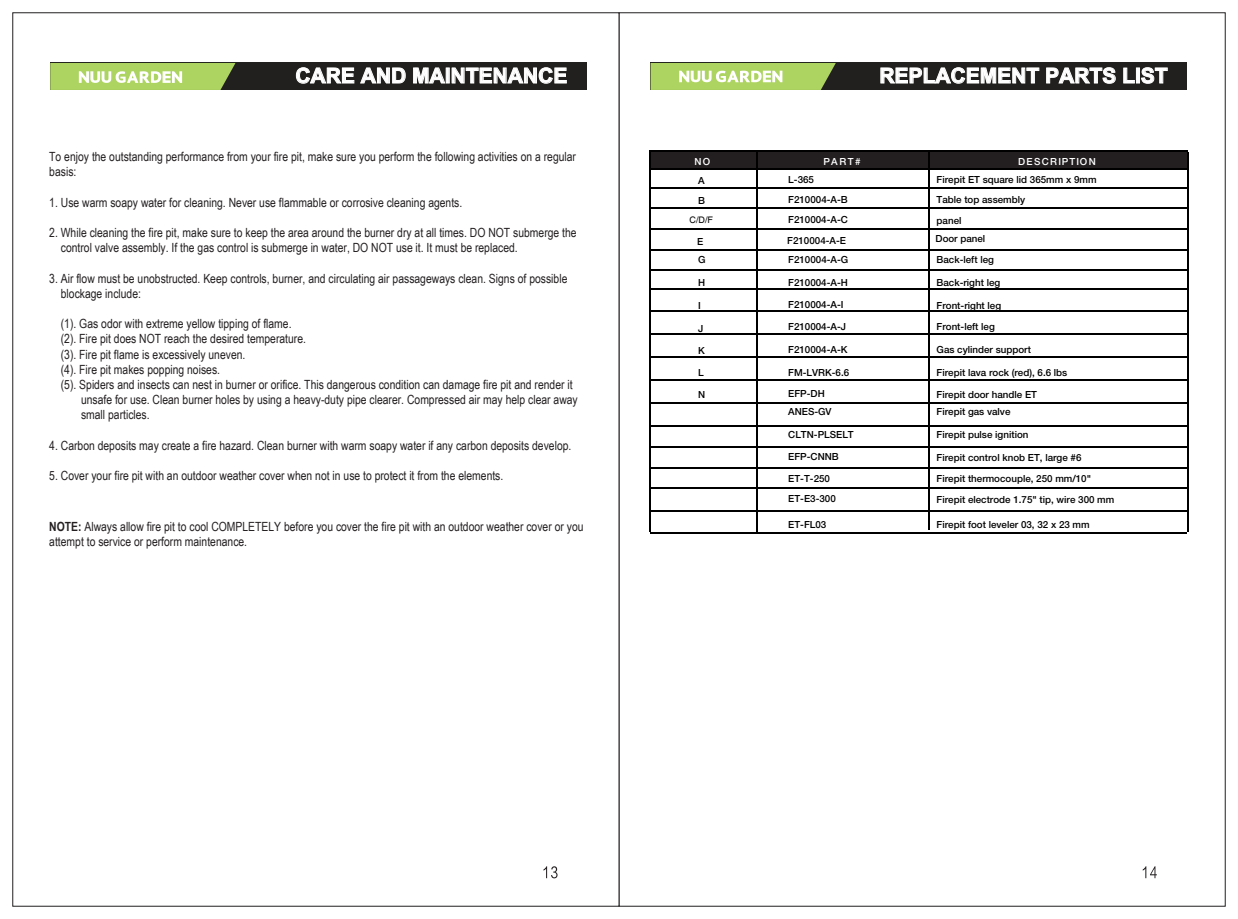
<style>
.page{position:relative;width:1238px;height:919px;background:#fff}
.page>*{position:absolute;margin:0;border:0;box-sizing:border-box;transform-origin:0 0}
.t1{font:700 21px "Arial";color:#fff}
.t2{font:700 18px "Arial";color:#fff}
.t3{font:12.6px/15.1px "Arial Narrow";color:#231f20}
.t4{font:500 9.75px/19.5px "Helvetica Neue LT Std";color:#000}
.t5{font:500 9.75px "Helvetica Neue LT Std";letter-spacing:.13em;color:#fff}
.t6{font:9px "Helvetica";color:#030303}
.s1{font-weight:700}
</style>
<div class="page">
<div style="left:618px;top:13px;width:607px;height:893px;background:#fff;border:1px solid #231f20"></div>
<div style="left:13px;top:13px;width:606px;height:893px;background:#fff"></div>
<svg style="left:543px;top:866px;width:14px;height:12px"></svg>
<svg style="left:1142px;top:866px;width:14px;height:12px"></svg>
<div style="left:650px;top:63px;width:537px;height:27px;background:#21201e"></div>
<svg style="left:650px;top:63px;width:185px;height:27px;background:#b2d273"></svg>
<div style="left:50px;top:63px;width:537px;height:27px;background:#21201e"></div>
<svg style="left:50px;top:63px;width:185px;height:27px;background:#b2d273"></svg>
<svg style="left:296px;top:67px;width:58px;height:17px"></svg>
<svg style="left:360px;top:67px;width:45px;height:16px"></svg>
<svg style="left:413px;top:67px;width:32px;height:16px"></svg>
<div style="left:446px;top:68px;width:3px;height:15px;border:1px solid #fff"></div>
<svg style="left:452px;top:67px;width:114px;height:17px"></svg>
<svg style="left:880px;top:67px;width:159px;height:17px"></svg>
<svg style="left:1046px;top:67px;width:69px;height:17px"></svg>
<svg style="left:1123px;top:68px;width:11px;height:15px"></svg>
<div style="left:1136px;top:68px;width:3px;height:15px;border:1px solid #fff"></div>
<svg style="left:1141px;top:67px;width:26px;height:17px"></svg>
<svg style="left:649px;top:150px;width:540px;height:384px"></svg>
<div style="left:649px;top:151px;width:538px;height:18px;background:#231f20"></div>
<hr style="left:649px;top:151px;width:1px;height:380px;background:#000">
<hr style="left:756px;top:153px;width:1px;height:380px;background:#000">
<hr style="left:1186px;top:152px;width:1px;height:380px;background:#000">
<hr style="left:649px;top:151px;width:538px;height:1px;background:#000">
<hr style="left:650px;top:168px;width:536px;height:1px;background:#000">
<hr style="left:650px;top:188px;width:536px;height:1px;background:#000">
<hr style="left:650px;top:207px;width:536px;height:1px;background:#000">
<hr style="left:650px;top:229px;width:536px;height:1px;background:#000">
<hr style="left:650px;top:249px;width:536px;height:1px;background:#000">
<hr style="left:650px;top:269px;width:536px;height:1px;background:#000">
<hr style="left:650px;top:288px;width:536px;height:2px;background:#000">
<hr style="left:650px;top:311px;width:536px;height:1px;background:#000">
<hr style="left:650px;top:333px;width:536px;height:2px;background:#000">
<hr style="left:650px;top:356px;width:536px;height:1px;background:#000">
<hr style="left:650px;top:379px;width:536px;height:1px;background:#000">
<hr style="left:650px;top:402px;width:536px;height:1px;background:#000">
<hr style="left:650px;top:425px;width:536px;height:1px;background:#000">
<hr style="left:650px;top:467px;width:536px;height:1px;background:#000">
<hr style="left:650px;top:446px;width:536px;height:1px;background:#000">
<hr style="left:650px;top:487px;width:536px;height:1px;background:#000">
<hr style="left:650px;top:510px;width:536px;height:1px;background:#000">
<hr style="left:650px;top:533px;width:536px;height:1px;background:#000">
<hr style="left:927px;top:152px;width:2px;height:377px;background:#000">
<h2 class="t2" style="left:479px;top:63px;width:109px">OPERATION</h2>
<h1 class="t1" style="left:295px;top:62px;width:273px">CARE AND MAINTENANCE</h1>
<h1 class="t1" style="left:879px;top:62px;width:290px">REPLACEMENT PARTS LIST</h1>
<p class="t3" style="left:49px;top:149px;width:528px">To enjoy the outstanding performance from your fire pit, make sure you perform the following activities on a regular basis:</p>
<p class="t3" style="left:49px;top:195px;width:414px">1. Use warm soapy water for cleaning. Never use flammable or corrosive cleaning agents.</p>
<p class="t3" style="left:61px;top:225px;width:517px;text-indent:-12px">2. While cleaning the fire pit, make sure to keep the area around the burner dry at all times. DO NOT submerge the control valve assembly. If the gas control is submerge in water, DO NOT use it. It must be replaced.</p>
<p class="t3" style="left:61px;top:270px;width:508px;text-indent:-12px">3. Air flow must be unobstructed. Keep controls, burner, and circulating air passageways clean. Signs of possible blockage include:</p>
<p class="t3" style="left:61px;top:316px;width:232px">(1). Gas odor with extreme yellow tipping of flame.</p>
<p class="t3" style="left:61px;top:331px;width:247px">(2). Fire pit does NOT reach the desired temperature.</p>
<p class="t3" style="left:61px;top:346px;width:186px">(3). Fire pit flame is excessively uneven.</p>
<p class="t3" style="left:61px;top:362px;width:161px">(4). Fire pit makes popping noises.</p>
<p class="t3" style="left:61px;top:377px;width:513px">(5). Spiders and insects can nest in burner or orifice. This dangerous condition can damage fire pit and render it</p>
<p class="t3" style="left:81px;top:392px;width:498px">unsafe for use. Clean burner holes by using a heavy-duty pipe clearer. Compressed air may help clear away</p>
<p class="t3" style="left:81px;top:407px;width:70px">small particles.</p>
<p class="t3" style="left:49px;top:438px;width:523px">4. Carbon deposits may create a fire hazard. Clean burner with warm soapy water if any carbon deposits develop.</p>
<p class="t3" style="left:49px;top:468px;width:455px">5. Cover your fire pit with an outdoor weather cover when not in use to protect it from the elements.</p>
<p class="t3" style="left:49px;top:519px;width:535px"><span class="s1">NOTE:</span> Always allow fire pit to cool COMPLETELY before you cover the fire pit with an outdoor weather cover or you attempt to service or perform maintenance.</p>
<p class="t3" style="left:432px;top:224px;width:6px">ll</p>
<p class="t5" style="left:694px;top:156px;width:17px">NO</p>
<p class="t5" style="left:823px;top:156px;width:38px">PART#</p>
<p class="t5" style="left:1017px;top:156px;width:79px">DESCRIPTION</p>
<p class="t4" style="left:698px;top:170px;width:8px;line-height:20px">A<br>B</p>
<p class="t4" style="left:697px;top:231px;width:8px">E</p>
<p class="t4" style="left:788px;top:170px;width:61px">L-365<br>F210004-A-B</p>
<p class="t4" style="left:787px;top:231px;width:60px">F210004-A-E</p>
<p class="t4" style="left:936px;top:170px;width:161px">Firepit ET square lid 365mm x 9mm<br>Table top assembly</p>
<p class="t6" style="left:689px;top:215px;width:25px">C/D/F</p>
<p class="t4" style="left:788px;top:210px;width:61px">F210004-A-C</p>
<p class="t4" style="left:936px;top:211px;width:26px">panel</p>
<p class="t4" style="left:935px;top:228px;width:60px;line-height:20.7px">Door panel<br>Back-left leg</p>
<p class="t4" style="left:698px;top:250px;width:9px">G</p>
<p class="t4" style="left:788px;top:249px;width:62px">F210004-A-G</p>
<p class="t4" style="left:698px;top:273px;width:9px">H</p>
<p class="t4" style="left:788px;top:272px;width:61px">F210004-A-H</p>
<p class="t4" style="left:936px;top:272px;width:65px">Back-right leg</p>
<p class="t4" style="left:698px;top:295px;width:4px">I</p>
<p class="t4" style="left:788px;top:295px;width:57px">F210004-A-I</p>
<p class="t4" style="left:936px;top:295px;width:66px">Front-right leg</p>
<p class="t4" style="left:698px;top:318px;width:7px">J</p>
<p class="t4" style="left:698px;top:340px;width:8px">K</p>
<p class="t4" style="left:698px;top:363px;width:7px">L</p>
<p class="t4" style="left:788px;top:316px;width:59px">F210004-A-J</p>
<p class="t4" style="left:936px;top:317px;width:60px">Front-left leg</p>
<p class="t4" style="left:788px;top:340px;width:61px">F210004-A-K</p>
<p class="t4" style="left:936px;top:340px;width:96px">Gas cylinder support</p>
<p class="t4" style="left:788px;top:362px;width:62px">FM-LVRK-6.6</p>
<p class="t4" style="left:936px;top:363px;width:132px">Firepit lava rock (red), 6.6 lbs</p>
<p class="t4" style="left:698px;top:384px;width:9px">N</p>
<p class="t4" style="left:788px;top:384px;width:38px">EFP-DH</p>
<p class="t4" style="left:936px;top:384px;width:102px">Firepit door handle ET</p>
<p class="t4" style="left:788px;top:401px;width:45px">ANES-GV</p>
<p class="t4" style="left:936px;top:401px;width:75px">Firepit gas valve</p>
<p class="t4" style="left:788px;top:424px;width:67px">CLTN-PLSELT</p>
<p class="t4" style="left:936px;top:424px;width:93px">Firepit pulse ignition</p>
<p class="t4" style="left:788px;top:447px;width:52px">EFP-CNNB</p>
<p class="t4" style="left:936px;top:447px;width:146px">Firepit control knob ET, large #6</p>
<p class="t4" style="left:788px;top:469px;width:43px">ET-T-250</p>
<p class="t4" style="left:936px;top:469px;width:156px">Firepit thermocouple, 250 mm/10"</p>
<p class="t4" style="left:788px;top:514px;width:40px">ET-FL03</p>
<p class="t4" style="left:936px;top:515px;width:154px">Firepit foot leveler 03, 32 x 23 mm</p>
<p class="t4" style="left:788px;top:489px;width:49px">ET-E3-300</p>
<p class="t4" style="left:936px;top:489px;width:179px">Firepit electrode 1.75" tip, wire 300 mm</p>
</div>
